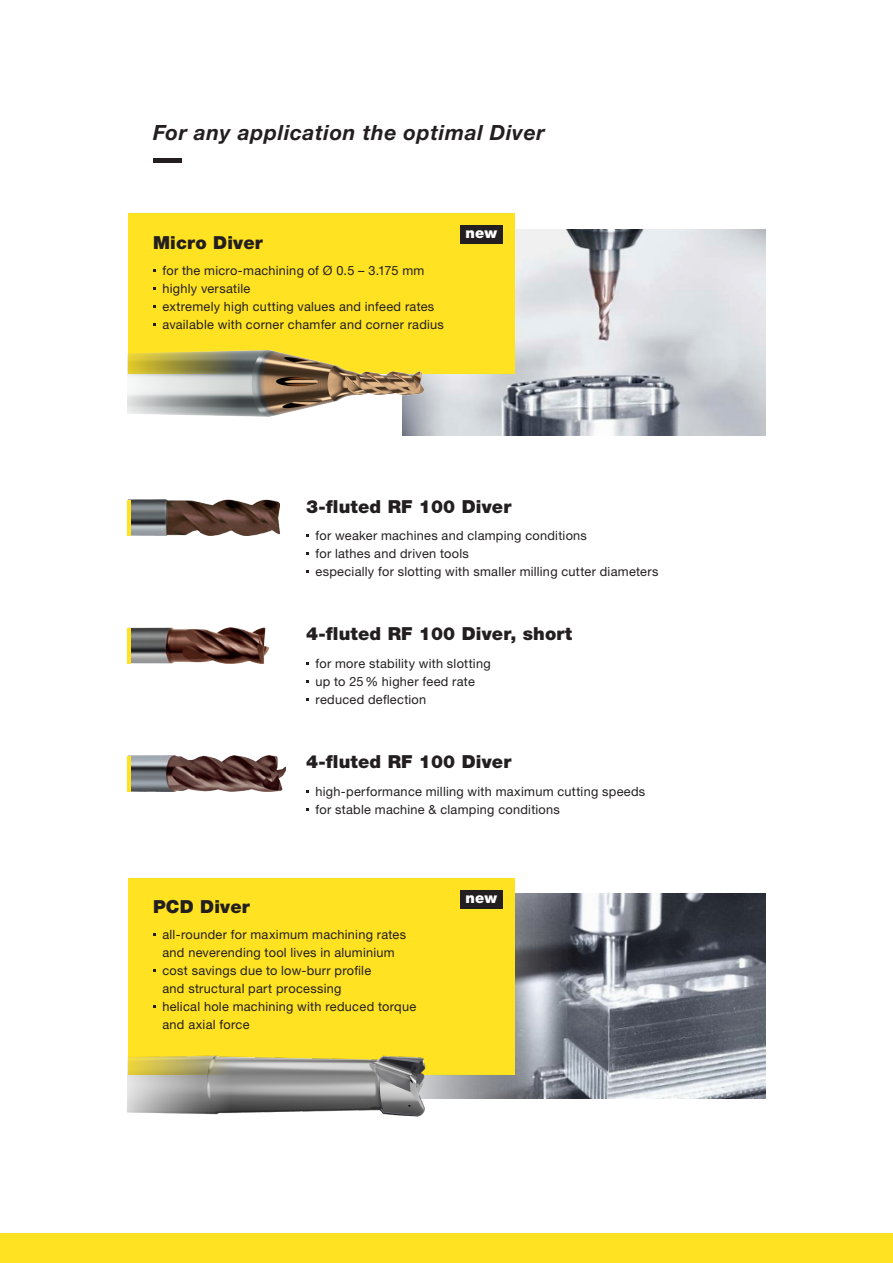
<style>
.page{position:relative;width:893px;height:1263px;background:#fff}
.page>*{position:absolute;margin:0;border:0;box-sizing:border-box;transform-origin:0 0}
.t1{font:italic 700 21px "Helvetica Neue LTW1 G";letter-spacing:.03em;color:#231f20}
.t2{font:900 18px "Helvetica Neue LTW1 G";letter-spacing:.01em;color:#231f20}
.t3{font:900 14.55px "Helvetica Neue LTW1 G";letter-spacing:.01em;color:#fff}
.t4{font:12.75px/18px "Helvetica Neue LTW1 G";letter-spacing:.02em;color:#231f20}
</style>
<div class="page">
<img style="left:428px;top:894px;width:337px;height:204px">
<img style="left:403px;top:230px;width:362px;height:205px">
<div style="left:128px;top:214px;width:386px;height:160px;background:#ffe222"></div>
<div style="left:128px;top:878px;width:386px;height:196px;background:#ffe222"></div>
<img style="left:128px;top:1055px;width:300px;height:62px">
<img style="left:128px;top:350px;width:304px;height:70px">
<img style="left:128px;top:628px;width:140px;height:36px">
<img style="left:128px;top:755px;width:157px;height:37px">
<img style="left:131px;top:500px;width:149px;height:36px">
<hr style="left:128px;top:500px;width:3px;height:36px;background:#ffe222">
<hr style="left:128px;top:628px;width:3px;height:35px;background:#ffe222">
<hr style="left:128px;top:756px;width:3px;height:36px;background:#ffe222">
<hr style="left:153px;top:158px;width:28px;height:4px;background:#231f20">
<div style="left:0;top:1233px;width:893px;height:30px;background:#ffe222"></div>
<div style="left:460px;top:225px;width:43px;height:19px;background:#231f20"></div>
<div style="left:460px;top:890px;width:43px;height:18px;background:#231f20"></div>
<p class="t1" style="left:153px;top:120px;width:393px">For any application the optimal Diver</p>
<p class="t2" style="left:153px;top:231px;width:111px">Micro Diver</p>
<p class="t4" style="left:162px;top:261px;width:263px">for the micro-machining of Ø 0.5 – 3.175 mm</p>
<p class="t4" style="left:162px;top:279px;width:89px">highly versatile</p>
<p class="t4" style="left:162px;top:297px;width:273px">extremely high cutting values and infeed rates</p>
<p class="t4" style="left:162px;top:315px;width:283px">available with corner chamfer and corner radius</p>
<p class="t3" style="left:465px;top:224px;width:33px">new</p>
<p class="t2" style="left:306px;top:495px;width:207px">3-fluted RF 100 Diver</p>
<p class="t4" style="left:315px;top:526px;width:273px">for weaker machines and clamping conditions</p>
<p class="t4" style="left:315px;top:544px;width:155px">for lathes and driven tools</p>
<p class="t4" style="left:315px;top:562px;width:344px">especially for slotting with smaller milling cutter diameters</p>
<p class="t2" style="left:306px;top:623px;width:268px">4-fluted RF 100 Diver, short</p>
<p class="t4" style="left:315px;top:654px;width:177px">for more stability with slotting</p>
<p class="t4" style="left:315px;top:672px;width:161px">up to 25% higher feed rate</p>
<p class="t4" style="left:315px;top:690px;width:112px">reduced deflection</p>
<p class="t2" style="left:306px;top:751px;width:207px">4-fluted RF 100 Diver</p>
<p class="t4" style="left:315px;top:782px;width:331px">high-performance milling with maximum cutting speeds</p>
<p class="t4" style="left:315px;top:800px;width:246px">for stable machine &amp; clamping conditions</p>
<p class="t2" style="left:153px;top:896px;width:98px">PCD Diver</p>
<p class="t4" style="left:162px;top:926px;width:245px">all-rounder for maximum machining rates and neverending tool lives in aluminium</p>
<p class="t4" style="left:162px;top:962px;width:210px">cost savings due to low-burr profile and structural part processing</p>
<p class="t4" style="left:162px;top:998px;width:255px">helical hole machining with reduced torque and axial force</p>
<p class="t3" style="left:465px;top:889px;width:33px">new</p>
</div>
